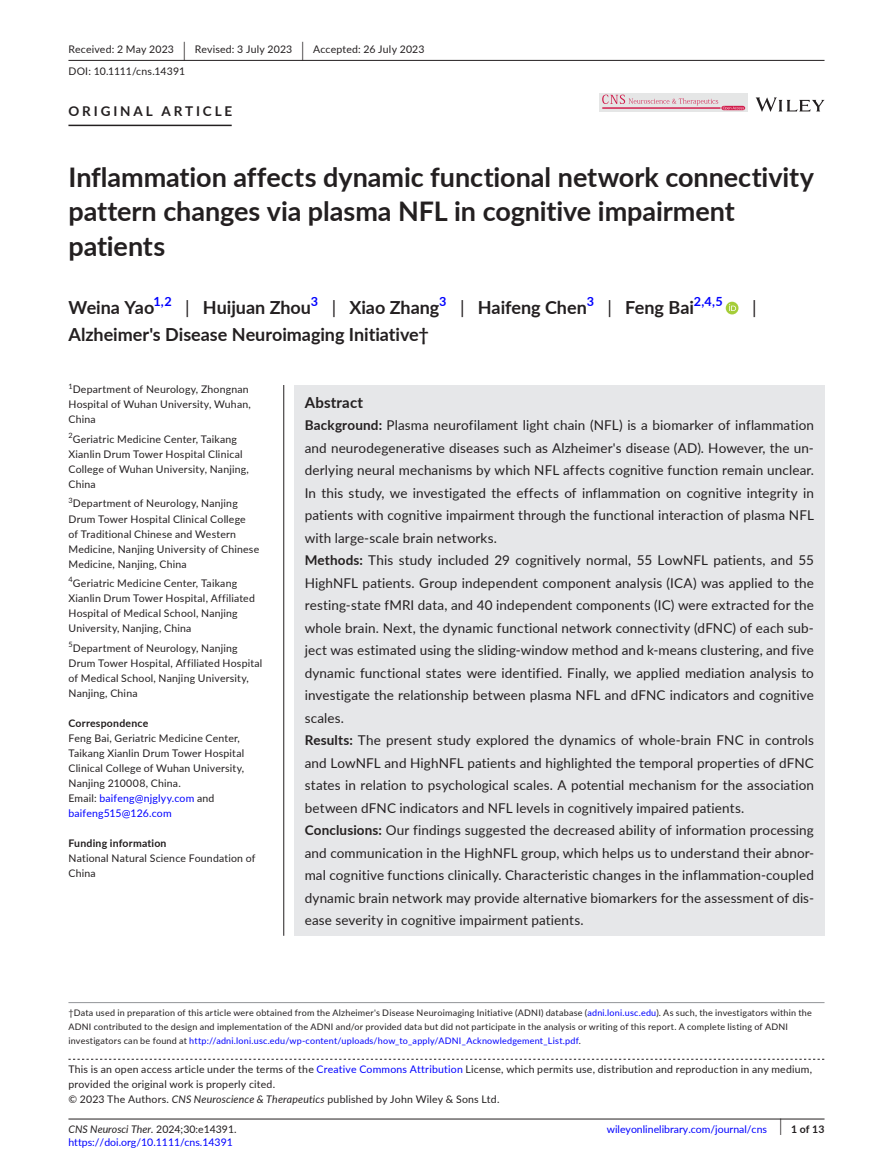
<style>
.page{position:relative;width:893px;height:1174px;background:#fff}
.page>*{position:absolute;margin:0;border:0;box-sizing:border-box;transform-origin:0 0}
.t1{font:700 27px/34.5px "Lato";letter-spacing:-.005em;color:#231f20}
.t2{font:700 18px "Lato";color:#231f20}
.t3{font:18px "Lato";color:#231f20}
.t4{font:700 15px "Lato";letter-spacing:.015em;color:#231f20}
.t5{font:13.5px/22.5px "Lato";letter-spacing:.01em;color:#231f20}
.t6{font:700 13.5px "Lato";letter-spacing:.215em;color:#231f20}
.t7{font:700 12.6px "Lato";color:#00f}
.t8{font:10.5px/15px "Lato";letter-spacing:.02em;color:#231f20}
.t9{font:10.5px "Lato";color:#00f}
.t10{font:700 10.5px "Lato";letter-spacing:.02em;color:#231f20}
.t11{font:italic 10.5px "Lato";color:#231f20}
.t12{font:9px/13.5px "Lato";letter-spacing:.025em;color:#231f20}
.t13{font:7.35px "Lato";color:#231f20}
.s1{font-size:19.65px}
.s2{font-weight:400}
.s3{color:#00f}
.s4{font-weight:700}
.s5{font-style:italic}
.s6{font-style:normal}
.s7{font-weight:400;font-size:17.4px}
</style>
<div class="page">
<hr style="left:68px;top:1118px;width:756px;height:1px;background:#231f20">
<svg style="left:756px;top:97px;width:68px;height:15px"></svg>
<div style="left:599px;top:93px;width:149px;height:19px;background:#e5e6e6"></div>
<hr style="left:721px;top:106px;width:24px;height:4px;background:#d11c4b;border-radius:2px">
<svg style="left:602px;top:95px;width:142px;height:15px"></svg>
<hr style="left:68px;top:60px;width:756px;height:1px;background:#231f20">
<hr style="left:68px;top:125px;width:164px;height:1px;background:#231f20">
<div style="left:726px;top:302px;width:12px;height:12px;background:#a5cd39;border-radius:50%"></div>
<svg style="left:729px;top:304px;width:7px;height:7px"></svg>
<svg style="left:68px;top:1058px;width:756px;height:1px"></svg>
<hr style="left:68px;top:1002px;width:756px;height:1px;background:#939598">
<div style="left:294px;top:385px;width:530px;height:550px;background:#e6e7e9"></div>
<hr style="left:283px;top:385px;width:1px;height:550px;background:#231f20">
<p class="t8" style="left:68px;top:38px;width:358px;line-height:21.8px">Received: 2 May 2023 <span class="s1">|</span> Revised: 3 July 2023 <span class="s1">|</span> Accepted: 26 July 2023<br>DOI: 10.1111/cns.14391</p>
<p class="t6" style="left:68px;top:101px;width:165px">ORIGINAL ARTICLE</p>
<h1 class="t1" style="left:68px;top:159px;width:747px">Inflammation affects dynamic functional network connectivity pattern changes via plasma NFL in cognitive impairment patients</h1>
<h2 class="t2" style="left:68px;top:295px;width:87px">Weina Yao</h2>
<p class="t7" style="left:153px;top:292px;width:20px">1,2</p>
<h2 class="t2" style="left:185px;top:295px;width:127px"><span class="s2">|</span> Huijuan Zhou</h2>
<p class="t7" style="left:311px;top:292px;width:9px">3</p>
<h2 class="t2" style="left:332px;top:295px;width:109px"><span class="s2">|</span> Xiao Zhang</h2>
<p class="t7" style="left:439px;top:292px;width:9px">3</p>
<h2 class="t2" style="left:460px;top:295px;width:128px"><span class="s2">|</span> Haifeng Chen</h2>
<p class="t7" style="left:587px;top:292px;width:9px">3</p>
<h2 class="t2" style="left:607px;top:295px;width:88px"><span class="s2">|</span> Feng Bai</h2>
<p class="t7" style="left:694px;top:292px;width:30px">2,4,5</p>
<h2 class="t3" style="left:752px;top:295px;width:6px">|</h2>
<h2 class="t2" style="left:68px;top:322px;width:362px">Alzheimer's Disease Neuroimaging Initiative†</h2>
<p class="t13" style="left:68px;top:381px;width:6px">1</p>
<p class="t8" style="left:68px;top:382px;width:184px;text-indent:4px">Department of Neurology, Zhongnan<br>Hospital of Wuhan University, Wuhan,<br>China</p>
<p class="t8" style="left:68px;top:431px;width:182px"><sup>2</sup>Geriatric Medicine Center, Taikang<br>Xianlin Drum Tower Hospital Clinical<br>College of Wuhan University, Nanjing,<br>China</p>
<p class="t8" style="left:68px;top:496px;width:192px"><sup>3</sup>Department of Neurology, Nanjing Drum Tower Hospital Clinical College<br>of Traditional Chinese and Western Medicine, Nanjing University of Chinese Medicine, Nanjing, China</p>
<p class="t8" style="left:68px;top:575px;width:188px"><sup>4</sup>Geriatric Medicine Center, Taikang Xianlin Drum Tower Hospital, Affiliated Hospital of Medical School, Nanjing University, Nanjing, China</p>
<p class="t8" style="left:68px;top:640px;width:195px"><sup>5</sup>Department of Neurology, Nanjing Drum Tower Hospital, Affiliated Hospital of Medical School, Nanjing University, Nanjing, China</p>
<p class="t10" style="left:68px;top:715px;width:81px">Correspondence</p>
<p class="t8" style="left:68px;top:730px;width:177px">Feng Bai, Geriatric Medicine Center,<br>Taikang Xianlin Drum Tower Hospital<br>Clinical College of Wuhan University,<br>Nanjing 210008, China.<br>Email: <span class="s3">baifeng@njglyy.com</span> and <span class="s3">baifeng515@126.com</span></p>
<p class="t10" style="left:68px;top:835px;width:100px">Funding information</p>
<p class="t8" style="left:68px;top:850px;width:189px">National Natural Science Foundation of<br>China</p>
<p class="t4" style="left:305px;top:391px;width:60px">Abstract</p>
<p class="t5" style="left:305px;top:413px;width:511px"><span class="s4">Background:</span> Plasma neurofilament light chain (NFL) is a biomarker of inflammation and neurodegenerative diseases such as Alzheimer's disease (AD). However, the un&shy;derlying neural mechanisms by which NFL affects cognitive function remain unclear.<br>In this study, we investigated the effects of inflammation on cognitive integrity in patients with cognitive impairment through the functional interaction of plasma NFL with large-scale brain networks.<br><span class="s4">Methods:</span> This study included 29 cognitively normal, 55 LowNFL patients, and 55<br>HighNFL patients. Group independent component analysis (ICA) was applied to the resting-state fMRI data, and 40 independent components (IC) were extracted for the whole brain. Next, the dynamic functional network connectivity (dFNC) of each sub&shy;ject was estimated using the sliding-window method and k-means clustering, and five dynamic functional states were identified. Finally, we applied mediation analysis to investigate the relationship between plasma NFL and dFNC indicators and cognitive scales.<br><span class="s4">Results:</span> The present study explored the dynamics of whole-brain FNC in controls and LowNFL and HighNFL patients and highlighted the temporal properties of dFNC states in relation to psychological scales. A potential mechanism for the association between dFNC indicators and NFL levels in cognitively impaired patients.<br><span class="s4">Conclusions:</span> Our findings suggested the decreased ability of information processing and communication in the HighNFL group, which helps us to understand their abnor&shy;mal cognitive functions clinically. Characteristic changes in the inflammation-coupled dynamic brain network may provide alternative biomarkers for the assessment of dis&shy;ease severity in cognitive impairment patients.</p>
<p class="t12" style="left:68px;top:1006px;width:745px">†Data used in preparation of this article were obtained from the Alzheimer's Disease Neuroimaging Initiative (ADNI) database (<span class="s3">adni.loni.usc.edu</span>). As such, the investigators within the<br>ADNI contributed to the design and implementation of the ADNI and/or provided data but did not participate in the analysis or writing of this report. A complete listing of ADNI investigators can be found at <span class="s3">http://adni.loni.usc.edu/wp-content/uploads/how_to_apply/ADNI_Acknowledgement_List.pdf</span>.</p>
<p class="t8" style="left:68px;top:1061px;width:745px">This is an open access article under the terms of the <span class="s3">Creative Commons Attribution</span> License, which permits use, distribution and reproduction in any medium, provided the original work is properly cited.<br>© 2023 The Authors. <span class="s5">CNS Neuroscience &amp; Therapeutics</span> published by John Wiley &amp; Sons Ltd.</p>
<p class="t11" style="left:68px;top:1121px;width:170px">CNS Neurosci Ther. <span class="s6">2024;30:e14391.</span></p>
<p class="t10" style="left:779px;top:1121px;width:46px"><span class="s7">|</span> 1 of 13</p>
<p class="t9" style="left:68px;top:1135px;width:166px">https://doi.org/10.1111/cns.14391</p>
<p class="t9" style="left:607px;top:1121px;width:162px">wileyonlinelibrary.com/journal/cns</p>
</div>
